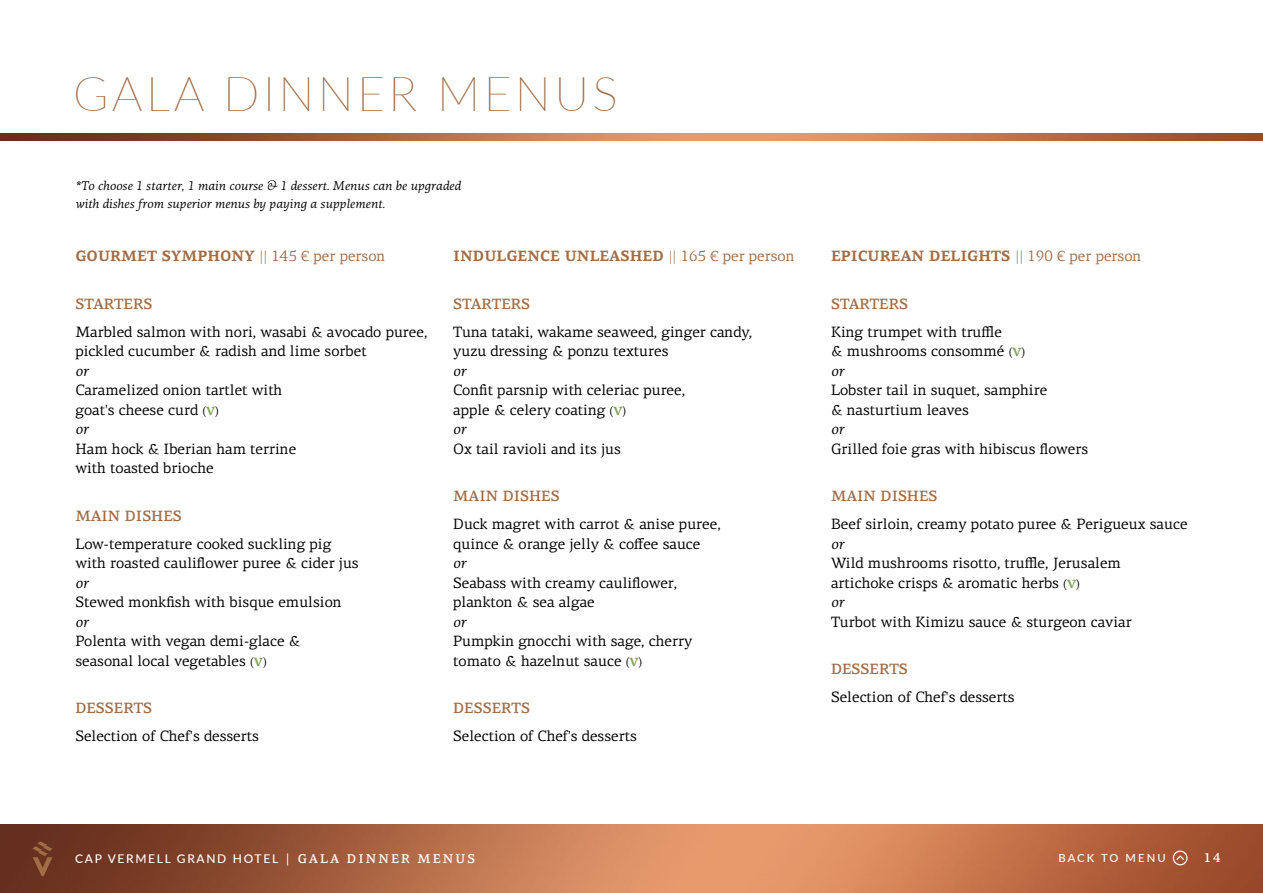
<style>
.page{position:relative;width:1263px;height:893px;background:#fff}
.page>*{position:absolute;margin:0;border:0;box-sizing:border-box;transform-origin:0 0}
.t1{font:100 48px "Lato";letter-spacing:.07em;color:#a16d47}
.t2{font:15px/19.5px "PF Centro Serif Pro";color:#000}
.t3{font:700 15px "PF Centro Serif Pro";color:#a16d47}
.t4{font:500 15px "PF Centro Serif Pro";color:#a16d47}
.t5{font:italic 12.75px/18px "PF Centro Serif Pro";color:#000}
.t6{font:500 12.75px "PF Centro Serif Pro";color:#fff}
.t7{font:500 12px "Lato";letter-spacing:.14em;color:#fff}
.t8{font:500 11.25px "Lato";letter-spacing:.19em;color:#fff}
.s1{font-weight:400}
.s2{font-style:italic}
.s3{font-size:12px}
.s4{font-weight:700;font-size:12px;color:#84a25a}
.s5{font-family:"PF Centro Serif Pro";font-size:13.5px}
.s6{font-family:"PF Centro Serif Pro";font-size:12.75px}
</style>
<div class="page">
<img style="left:0;top:825px;width:1263px;height:68px">
<svg style="left:32px;top:841px;width:21px;height:35px"></svg>
<img style="left:0;top:133px;width:1263px;height:7px">
<svg style="left:1173px;top:850px;width:14px;height:15px"></svg>
<p class="t1" style="left:73px;top:61px;width:546px">GALA DINNER MENUS</p>
<p class="t5" style="left:75px;top:177px;width:387px">*To choose 1 starter, 1 main course &amp; 1 dessert. Menus can be upgraded with dishes from superior menus by paying a supplement.</p>
<p class="t3" style="left:75px;top:247px;width:311px">GOURMET SYMPHONY <span class="s1">|| 145 € per person</span></p>
<p class="t4" style="left:75px;top:294px;width:79px">STARTERS</p>
<p class="t2" style="left:75px;top:322px;width:354px">Marbled salmon with nori, wasabi &amp; avocado puree, pickled cucumber &amp; radish and lime sorbet<br><span class="s2">or<br></span>Caramelized onion tartlet with<br>goat's cheese curd <span class="s3">(</span><span class="s4">V</span><span class="s3">)<br></span><span class="s2">or<br></span>Ham hock &amp; Iberian ham terrine<br>with toasted brioche</p>
<p class="t4" style="left:75px;top:506px;width:108px">MAIN DISHES</p>
<p class="t2" style="left:75px;top:534px;width:285px">Low-temperature cooked suckling pig with roasted cauliflower puree &amp; cider jus <span class="s2">or<br></span>Stewed monkfish with bisque emulsion<br><span class="s2">or<br></span>Polenta with vegan demi-glace &amp; seasonal local vegetables <span class="s3">(</span><span class="s4">V</span><span class="s3">)</span></p>
<p class="t4" style="left:75px;top:699px;width:78px">DESSERTS</p>
<p class="t2" style="left:75px;top:726px;width:185px">Selection of Chef's desserts</p>
<p class="t3" style="left:453px;top:247px;width:343px">INDULGENCE UNLEASHED <span class="s1">|| 165 € per person</span></p>
<p class="t4" style="left:453px;top:294px;width:79px">STARTERS</p>
<p class="t2" style="left:453px;top:322px;width:300px">Tuna tataki, wakame seaweed, ginger candy, yuzu dressing &amp; ponzu textures<br><span class="s2">or<br></span>Confit parsnip with celeriac puree,<br>apple &amp; celery coating <span class="s3">(</span><span class="s4">V</span><span class="s3">)<br></span><span class="s2">or<br></span>Ox tail ravioli and its jus</p>
<p class="t4" style="left:453px;top:487px;width:108px">MAIN DISHES</p>
<p class="t2" style="left:453px;top:514px;width:269px">Duck magret with carrot &amp; anise puree, quince &amp; orange jelly &amp; coffee sauce<br><span class="s2">or<br></span>Seabass with creamy cauliflower, plankton &amp; sea algae<br><span class="s2">or<br></span>Pumpkin gnocchi with sage, cherry tomato &amp; hazelnut sauce <span class="s3">(</span><span class="s4">V</span><span class="s3">)</span></p>
<p class="t4" style="left:453px;top:699px;width:78px">DESSERTS</p>
<p class="t2" style="left:453px;top:726px;width:185px">Selection of Chef's desserts</p>
<p class="t3" style="left:831px;top:247px;width:312px">EPICUREAN DELIGHTS <span class="s1">|| 190 € per person</span></p>
<p class="t4" style="left:831px;top:294px;width:79px">STARTERS</p>
<p class="t2" style="left:831px;top:322px;width:259px">King trumpet with truffle<br>&amp; mushrooms consommé <span class="s3">(</span><span class="s4">V</span><span class="s3">)<br></span><span class="s2">or<br></span>Lobster tail in suquet, samphire<br>&amp; nasturtium leaves<br><span class="s2">or<br></span>Grilled foie gras with hibiscus flowers</p>
<p class="t4" style="left:831px;top:487px;width:108px">MAIN DISHES</p>
<p class="t2" style="left:831px;top:514px;width:358px">Beef sirloin, creamy potato puree &amp; Perigueux sauce <span class="s2">or<br></span>Wild mushrooms risotto, truffle, Jerusalem artichoke crisps &amp; aromatic herbs <span class="s3">(</span><span class="s4">V</span><span class="s3">)<br></span><span class="s2">or<br></span>Turbot with Kimizu sauce &amp; sturgeon caviar</p>
<p class="t4" style="left:831px;top:660px;width:78px">DESSERTS</p>
<p class="t2" style="left:831px;top:687px;width:185px">Selection of Chef's desserts</p>
<p class="t7" style="left:75px;top:850px;width:401px">CAP VERMELL GRAND HOTEL <span class="s5">|</span> <span class="s6">GALA DINNER MENUS</span></p>
<p class="t6" style="left:1204px;top:850px;width:18px">14</p>
<p class="t8" style="left:1058px;top:850px;width:109px">BACK TO MENU</p>
</div>
